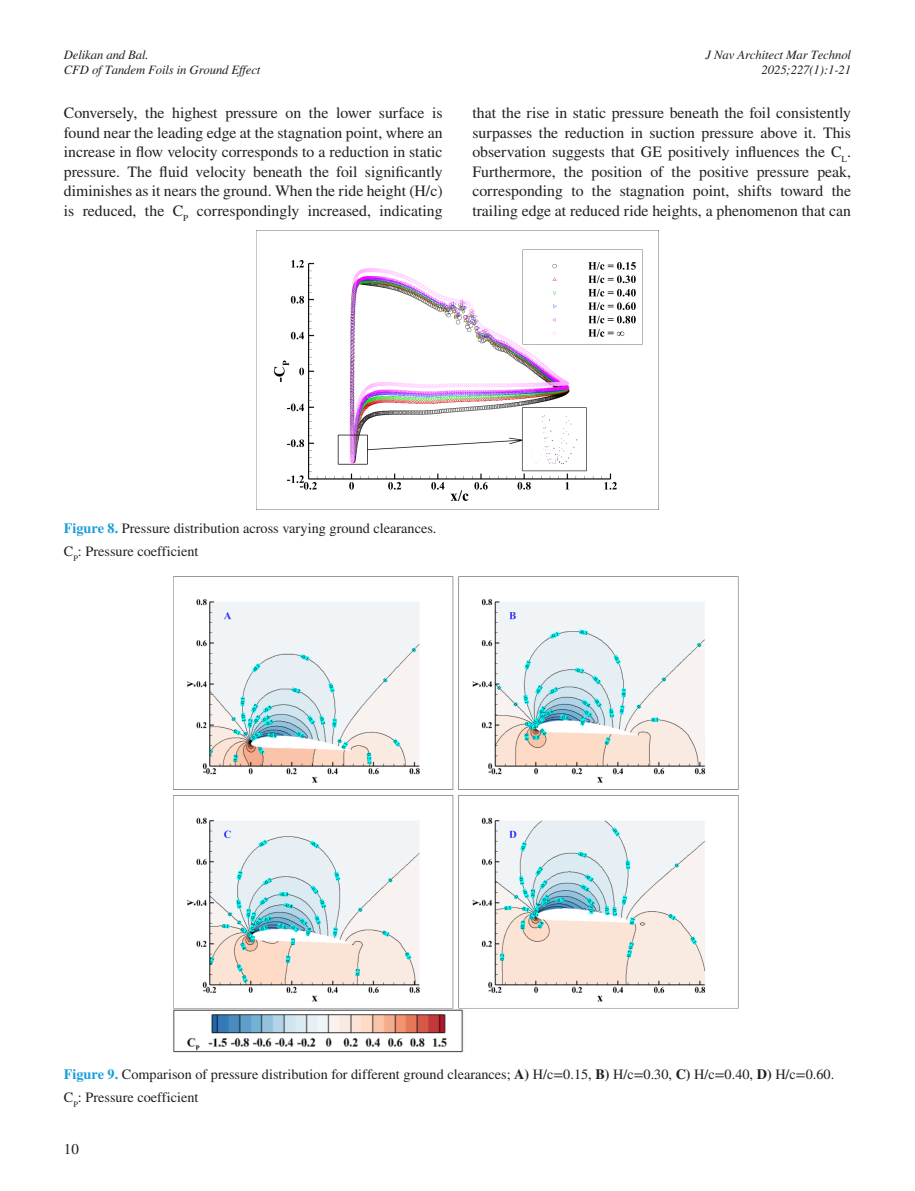
<style>
.page{position:relative;width:915px;height:1191px;background:#fff}
.page>*{position:absolute;margin:0;border:0;box-sizing:border-box;transform-origin:0 0}
.Normal_wrd_1{font:15.75px/19.5px "STIX General";color:#231f20;text-align:justify}
.t1{font:15px "STIX General";color:#231f20}
.RESİM-ALTI{font:14.25px "STIX General";color:#231f20}
.t2{font:italic 12.75px/15px "STIX General";letter-spacing:-.01em;color:#231f20}
.s1{font-weight:700;color:#199eda}
.s2{font-weight:700}
</style>
<div class="page">
<img style="left:257px;top:230px;width:401px;height:271px">
<img style="left:173px;top:576px;width:566px;height:477px">
<p class="t2" style="left:64px;top:47px;width:198px">Delikan and Bal.<br>CFD of Tandem Foils in Ground Effect</p>
<p class="t2" style="left:705px;top:47px;width:147px;text-align:right">J Nav Architect Mar Technol<br>2025;227(1):1-21</p>
<p class="Normal_wrd_1" style="left:64px;top:104px;width:380px">Conversely, the highest pressure on the lower surface is found near the leading edge at the stagnation point, where an increase in flow velocity corresponds to a reduction in static pressure. The fluid velocity beneath the foil significantly diminishes as it nears the ground. When the ride height (H/c) is reduced, the C<sub>P</sub> correspondingly increased, indicating</p>
<p class="Normal_wrd_1" style="left:472px;top:104px;width:380px">that the rise in static pressure beneath the foil consistently surpasses the reduction in suction pressure above it. This observation suggests that GE positively influences the C<sub>L</sub>.<br>Furthermore, the position of the positive pressure peak, corresponding to the stagnation point, shifts toward the trailing edge at reduced ride heights, a phenomenon that can</p>
<p class="RESİM-ALTI" style="left:64px;top:518px;width:374px"><span class="s1">Figure 8.</span> Pressure distribution across varying ground clearances.</p>
<p class="RESİM-ALTI" style="left:64px;top:542px;width:136px">C<sub>P</sub>: Pressure coefficient</p>
<p class="RESİM-ALTI" style="left:64px;top:1064px;width:771px"><span class="s1">Figure 9.</span> Comparison of pressure distribution for different ground clearances; <span class="s2">A)</span> H/c=0.15, <span class="s2">B)</span> H/c=0.30, <span class="s2">C)</span> H/c=0.40, <span class="s2">D)</span> H/c=0.60.</p>
<p class="RESİM-ALTI" style="left:64px;top:1087px;width:136px">C<sub>P</sub>: Pressure coefficient</p>
<p class="t1" style="left:64px;top:1138px;width:16px">10</p>
</div>
